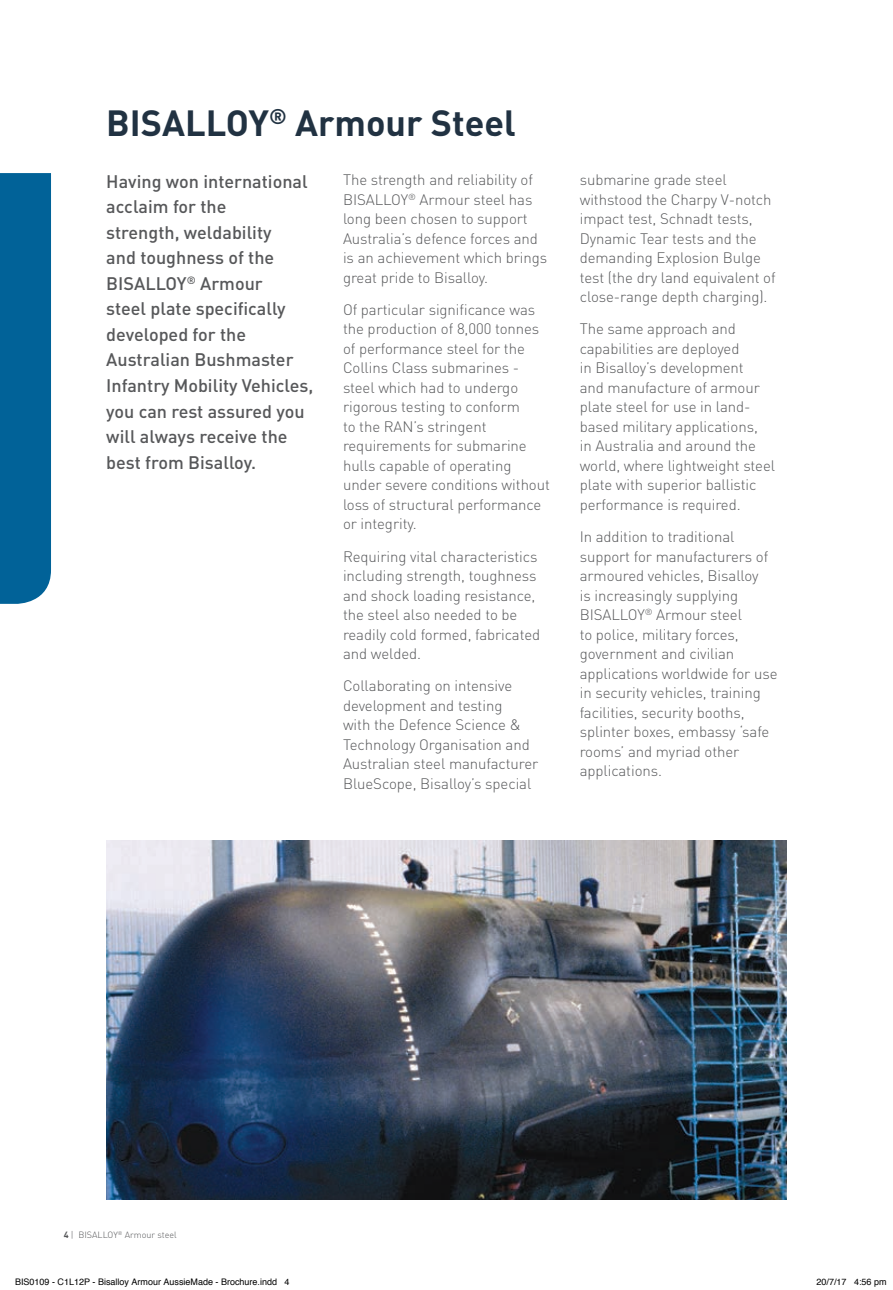
<style>
.page{position:relative;width:893px;height:1290px;background:#fff}
.page>*{position:absolute;margin:0;border:0;box-sizing:border-box;transform-origin:0 0}
.t1{font:700 36px "DIN";color:#213242}
.t2{font:500 18px/25.5px "DIN";color:#57585a}
.t3{font:300 15px/19.5px "DIN";letter-spacing:-.005em;color:#57585a}
.t4{font:9px "Helvetica";color:#000}
.t5{font:300 9px "DIN";color:#57585a}
.s1{font-weight:700}
</style>
<div class="page">
<img style="left:106px;top:840px;width:681px;height:359px">
<div style="left:0;top:173px;width:51px;height:431px;background:#016298"></div>
<h1 class="t1" style="left:106px;top:100px;width:411px">BISALLOY<sup>®</sup> Armour Steel</h1>
<p class="t3" style="left:343px;top:170px;width:206px">The strength and reliability of<br>BISALLOY<sup>®</sup> Armour steel has long been chosen to support<br>Australia’s defence forces and is an achievement which brings great pride to Bisalloy.</p>
<p class="t3" style="left:343px;top:300px;width:208px">Of particular significance was the production of 8,000 tonnes of performance steel for the<br>Collins Class submarines - steel which had to undergo rigorous testing to conform<br>to the RAN’s stringent requirements for submarine hulls capable of operating under severe conditions without loss of structural performance or integrity.</p>
<p class="t3" style="left:343px;top:546px;width:199px">Requiring vital characteristics including strength, toughness and shock loading resistance, the steel also needed to be readily cold formed, fabricated and welded.</p>
<p class="t3" style="left:343px;top:676px;width:197px">Collaborating on intensive development and testing<br>with the Defence Science &amp;<br>Technology Organisation and<br>Australian steel manufacturer<br>BlueScope, Bisalloy’s special</p>
<p class="t2" style="left:106px;top:168px;width:208px">Having won international acclaim for the<br>strength, weldability<br>and toughness of the<br>BISALLOY<sup>®</sup> Armour<br>steel plate specifically developed for the<br>Australian Bushmaster<br>Infantry Mobility Vehicles, you can rest assured you will always receive the best from Bisalloy.</p>
<p class="t3" style="left:580px;top:170px;width:197px">submarine grade steel withstood the Charpy V-notch impact test, Schnadt tests,<br>Dynamic Tear tests and the demanding Explosion Bulge test (the dry land equivalent of close-range depth charging).</p>
<p class="t3" style="left:580px;top:319px;width:197px">The same approach and capabilities are deployed<br>in Bisalloy’s development<br>and manufacture of armour plate steel for use in land&shy;based military applications,<br>in Australia and around the world, where lightweight steel plate with superior ballistic performance is required.</p>
<p class="t3" style="left:580px;top:527px;width:199px">In addition to traditional support for manufacturers of armoured vehicles, Bisalloy<br>is increasingly supplying<br>BISALLOY<sup>®</sup> Armour steel<br>to police, military forces, government and civilian applications worldwide for use in security vehicles, training facilities, security booths, splinter boxes, embassy ‘safe rooms’ and myriad other applications.</p>
<p class="t5" style="left:64px;top:1229px;width:114px"><span class="s1">4</span> | BISALLOY<sup>®</sup> Armour steel</p>
<p class="t4" style="left:15px;top:1275px;width:276px">BIS0109 - C1L12P - Bisalloy Armour AussieMade - Brochure.indd 4</p>
<p class="t4" style="left:816px;top:1275px;width:72px">20/7/17 4:56 pm</p>
</div>
